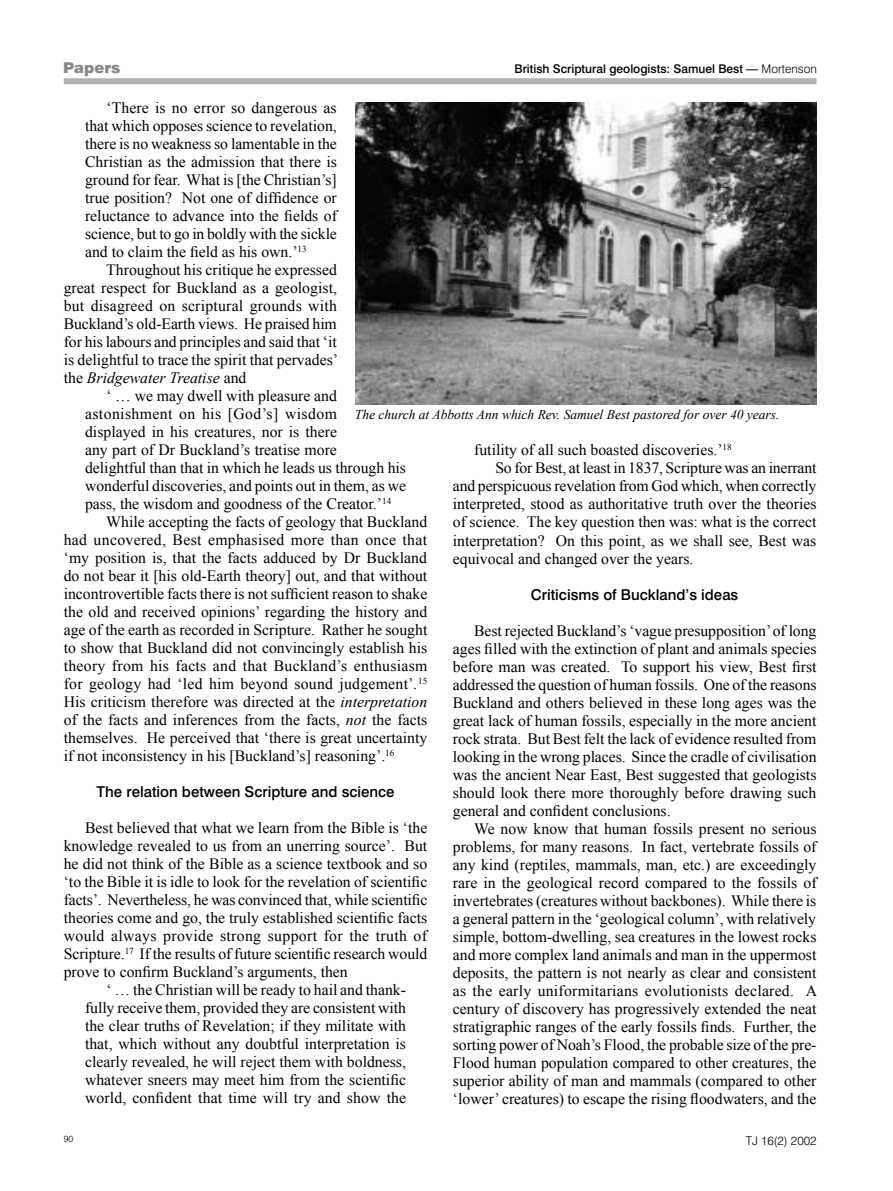
<style>
.page{position:relative;width:893px;height:1191px;background:#fff}
.page>*{position:absolute;margin:0;border:0;box-sizing:border-box;transform-origin:0 0}
.t1{font:15.75px/18px "Times New Roman";color:#000;text-align:justify}
.t2{font:15.75px "Times New Roman";letter-spacing:.02em;color:#000}
.t3{font:15.75px "Times New Roman";letter-spacing:.025em;color:#000}
.t4{font:500 15px "Swiss 721 BT";color:#000}
.t5{font:900 15px "Swiss 721 BT";color:#878889}
.t6{font:italic 13.5px "Times New Roman";color:#000}
.t7{font:500 12px "Swiss 721 BT";color:#000}
.t8{font:300 12px "Swiss 721 BT";color:#000}
.t9{font:300 9px "Swiss 721 BT";color:#000}
.s1{font-weight:300}
.s2{font-style:italic}
</style>
<div class="page">
<div style="left:64px;top:78px;width:752px;height:6px;background:#b1b2b4"></div>
<img style="left:356px;top:102px;width:460px;height:303px">
<p class="t5" style="left:63px;top:59px;width:59px">Papers</p>
<p class="t7" style="left:514px;top:61px;width:304px">British Scriptural geologists: Samuel Best — <span class="s1">Mortenson</span></p>
<p class="t1" style="left:85px;top:98px;width:253px;text-indent:21px">‘There is no error so dangerous as that which opposes science to revelation, there is no weakness so lamentable in the Christian as the admission that there is ground for fear. What is [the Christian’s] true position? Not one of diffidence or reluctance to advance into the fields of science, but to go in boldly with the sickle and to claim the field as his own.’<sup>13</sup></p>
<p class="t1" style="left:64px;top:260px;width:276px;text-indent:43px">Throughout his critique he expressed great respect for Buckland as a geologist, but disagreed on scriptural grounds with Buckland’s old-Earth views. He praised him for his labours and principles and said that ‘it is delightful to trace the spirit that pervades’ the <span class="s2">Bridgewater Treatise</span> and</p>
<p class="t1" style="left:106px;top:386px;width:232px">‘ … we may dwell with pleasure and</p>
<p class="t3" style="left:85px;top:403px;width:253px">astonishment on his [God’s] wisdom</p>
<p class="t1" style="left:85px;top:422px;width:253px">displayed in his creatures, nor is there</p>
<p class="t1" style="left:85px;top:440px;width:253px">any part of Dr Buckland’s treatise more</p>
<p class="t1" style="left:85px;top:458px;width:323px">delightful than that in which he leads us through his</p>
<p class="t1" style="left:85px;top:476px;width:323px">wonderful discoveries, and points out in them, as we</p>
<p class="t1" style="left:85px;top:494px;width:308px">pass, the wisdom and goodness of the Creator.’<sup>14</sup></p>
<p class="t1" style="left:106px;top:512px;width:323px">While accepting the facts of geology that Buckland</p>
<p class="t2" style="left:64px;top:529px;width:365px">had uncovered, Best emphasised more than once that</p>
<p class="t1" style="left:64px;top:548px;width:365px">‘my position is, that the facts adduced by Dr Buckland</p>
<p class="t1" style="left:64px;top:566px;width:365px">do not bear it [his old-Earth theory] out, and that without</p>
<p class="t1" style="left:64px;top:584px;width:365px">incontrovertible facts there is not sufficient reason to shake</p>
<p class="t1" style="left:64px;top:602px;width:365px">the old and received opinions’ regarding the history and</p>
<p class="t1" style="left:64px;top:620px;width:365px">age of the earth as recorded in Scripture. Rather he sought</p>
<p class="t1" style="left:64px;top:638px;width:365px">to show that Buckland did not convincingly establish his</p>
<p class="t2" style="left:64px;top:655px;width:365px">theory from his facts and that Buckland’s enthusiasm</p>
<p class="t1" style="left:64px;top:674px;width:365px">for geology had ‘led him beyond sound judgement’<span class="s2">.</span><sup>15</sup></p>
<p class="t1" style="left:64px;top:692px;width:365px">His criticism therefore was directed at the <span class="s2">interpretation</span></p>
<p class="t1" style="left:64px;top:710px;width:365px">of the facts and inferences from the facts, <span class="s2">not</span> the facts</p>
<p class="t1" style="left:64px;top:728px;width:365px">themselves. He perceived that ‘there is great uncertainty</p>
<p class="t1" style="left:64px;top:746px;width:332px">if not inconsistency in his [Buckland’s] reasoning’.<sup>16</sup></p>
<p class="t4" style="left:96px;top:783px;width:300px">The relation between Scripture and science</p>
<p class="t1" style="left:64px;top:818px;width:365px;text-indent:21px">Best believed that what we learn from the Bible is ‘the knowledge revealed to us from an unerring source’. But he did not think of the Bible as a science textbook and so ‘to the Bible it is idle to look for the revelation of scientific facts’. Nevertheless, he was convinced that, while scientific theories come and go, the truly established scientific facts would always provide strong support for the truth of Scripture.<sup>17</sup> If the results of future scientific research would prove to confirm Buckland’s arguments, then</p>
<p class="t1" style="left:85px;top:980px;width:323px;text-indent:21px">‘ … the Christian will be ready to hail and thank&shy;fully receive them, provided they are consistent with the clear truths of Revelation; if they militate with that, which without any doubtful interpretation is clearly revealed, he will reject them with boldness, whatever sneers may meet him from the scientific world, confident that time will try and show the</p>
<p class="t6" style="left:355px;top:405px;width:426px">The church at Abbotts Ann which Rev. Samuel Best pastored for over 40 years.</p>
<p class="t1" style="left:474px;top:441px;width:259px">futility of all such boasted discoveries.’<sup>18</sup></p>
<p class="t1" style="left:495px;top:459px;width:323px">So for Best, at least in 1837, Scripture was an inerrant</p>
<p class="t1" style="left:453px;top:477px;width:365px">and perspicuous revelation from God which, when correctly</p>
<p class="t1" style="left:453px;top:495px;width:365px">interpreted, stood as authoritative truth over the theories</p>
<p class="t1" style="left:453px;top:513px;width:365px">of science. The key question then was: what is the correct</p>
<p class="t1" style="left:453px;top:531px;width:365px">interpretation? On this point, as we shall see, Best was</p>
<p class="t1" style="left:453px;top:549px;width:242px">equivocal and changed over the years.</p>
<p class="t4" style="left:531px;top:585px;width:209px">Criticisms of Buckland’s ideas</p>
<p class="t1" style="left:453px;top:621px;width:365px;text-indent:21px">Best rejected Buckland’s ‘vague presupposition’ of long ages filled with the extinction of plant and animals species before man was created. To support his view, Best first addressed the question of human fossils. One of the reasons Buckland and others believed in these long ages was the great lack of human fossils, especially in the more ancient rock strata. But Best felt the lack of evidence resulted from looking in the wrong places. Since the cradle of civilisation was the ancient Near East, Best suggested that geologists should look there more thoroughly before drawing such general and confident conclusions.</p>
<p class="t1" style="left:453px;top:819px;width:366px;text-indent:21px">We now know that human fossils present no serious problems, for many reasons. In fact, vertebrate fossils of any kind (reptiles, mammals, man, etc.) are exceedingly rare in the geological record compared to the fossils of invertebrates (creatures without backbones). While there is a general pattern in the ‘geological column’, with relatively simple, bottom-dwelling, sea creatures in the lowest rocks and more complex land animals and man in the uppermost deposits, the pattern is not nearly as clear and consistent as the early uniformitarians evolutionists declared. A century of discovery has progressively extended the neat stratigraphic ranges of the early fossils finds. Further, the sorting power of Noah’s Flood, the probable size of the pre-Flood human population compared to other creatures, the superior ability of man and mammals (compared to other ‘lower’ creatures) to escape the rising floodwaters, and the</p>
<p class="t9" style="left:64px;top:1133px;width:11px">90</p>
<p class="t8" style="left:746px;top:1133px;width:72px">TJ 16(2) 2002</p>
</div>
